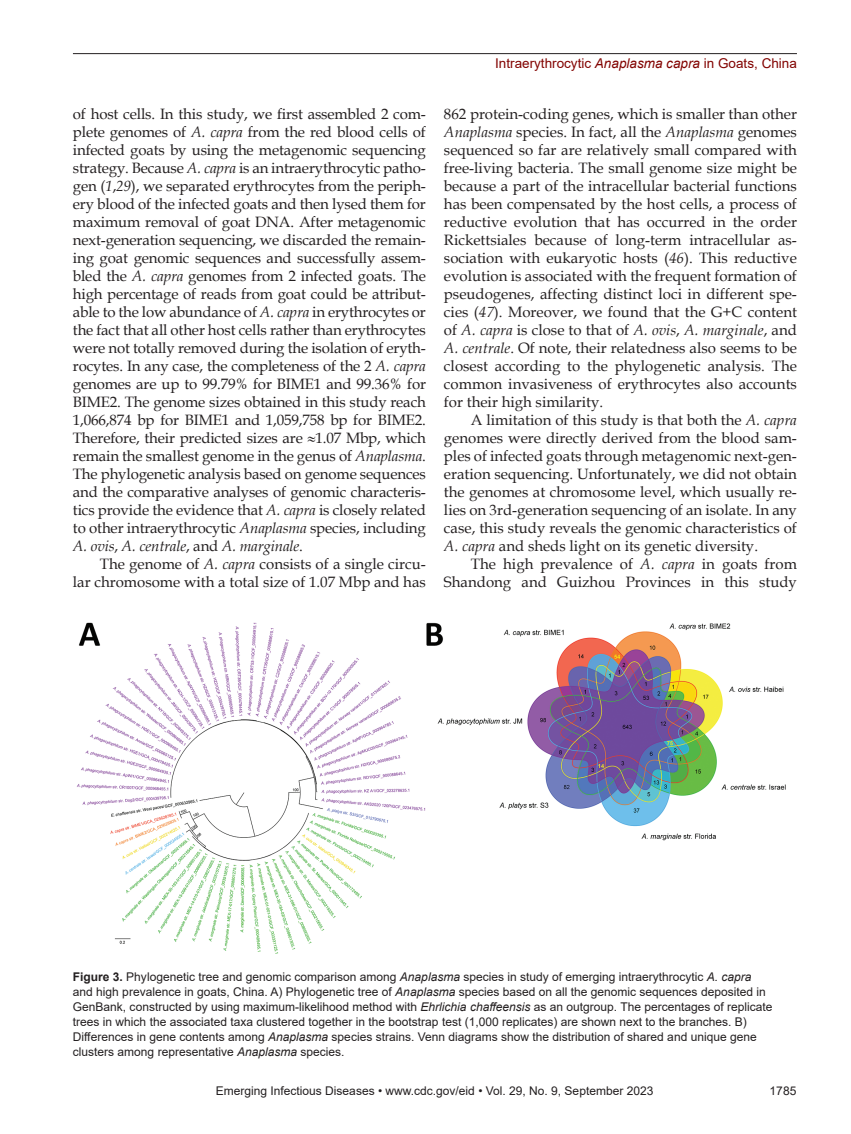
<style>
.page{position:relative;width:851px;height:1134px;background:#fff}
.page>*{position:absolute;margin:0;border:0;box-sizing:border-box;transform-origin:0 0}
.t1{font:15px/18px "Book Antiqua";color:#231f20;text-align:justify}
.t2{font:13.5px "Arial";color:#820301}
.t3{font:12px/15px "Arial";color:#231f20}
.s1{font-style:italic}
.s2{font-weight:700}
</style>
<div class="page">
<hr style="left:73px;top:53px;width:723px;height:1px;background:#231f20">
<img style="left:76px;top:622px;width:710px;height:332px">
<p class="t1" style="left:73px;top:104px;width:354px">of host cells. In this study, we first assembled 2 com&shy;plete genomes of <span class="s1">A. capra</span> from the red blood cells of infected goats by using the metagenomic sequencing strategy. Because <span class="s1">A. capra</span> is an intraerythrocytic patho&shy;gen (<span class="s1">1</span>,<span class="s1">29</span>), we separated erythrocytes from the periph&shy;ery blood of the infected goats and then lysed them for maximum removal of goat DNA. After metagenomic next-generation sequencing, we discarded the remain&shy;ing goat genomic sequences and successfully assem&shy;bled the <span class="s1">A. capra</span> genomes from 2 infected goats. The high percentage of reads from goat could be attribut&shy;able to the low abundance of <span class="s1">A. capra</span> in erythrocytes or the fact that all other host cells rather than erythrocytes were not totally removed during the isolation of eryth&shy;rocytes. In any case, the completeness of the 2 <span class="s1">A. capra </span>genomes are up to 99.79% for BIME1 and 99.36% for BIME2. The genome sizes obtained in this study reach 1,066,874 bp for BIME1 and 1,059,758 bp for BIME2.<br>Therefore, their predicted sizes are ≈1.07 Mbp, which remain the smallest genome in the genus of <span class="s1">Anaplasma</span>.<br>The phylogenetic analysis based on genome sequences and the comparative analyses of genomic characteris&shy;tics provide the evidence that <span class="s1">A. capra</span> is closely related to other intraerythrocytic <span class="s1">Anaplasma</span> species, including <span class="s1">A. ovis</span>, <span class="s1">A. centrale</span>, and <span class="s1">A. marginale</span>.</p>
<p class="t1" style="left:73px;top:554px;width:354px;text-align:right">The genome of <span class="s1">A. capra</span> consists of a single circu-<br>lar chromosome with a total size of 1.07 Mbp and has</p>
<p class="t2" style="left:495px;top:54px;width:303px">Intraerythrocytic <span class="s1">Anaplasma capra</span> in Goats, China</p>
<p class="t1" style="left:444px;top:104px;width:354px">862 protein-coding genes, which is smaller than other <span class="s1">Anaplasma</span> species. In fact, all the <span class="s1">Anaplasma</span> genomes sequenced so far are relatively small compared with free-living bacteria. The small genome size might be because a part of the intracellular bacterial functions has been compensated by the host cells, a process of reductive evolution that has occurred in the order Rickettsiales because of long-term intracellular as&shy;sociation with eukaryotic hosts (<span class="s1">46</span>). This reductive evolution is associated with the frequent formation of pseudogenes, affecting distinct loci in different spe&shy;cies (<span class="s1">47</span>). Moreover, we found that the G+C content of <span class="s1">A. capra</span> is close to that of <span class="s1">A. ovis</span>, <span class="s1">A. marginale</span>, and <span class="s1">A. centrale</span>. Of note, their relatedness also seems to be closest according to the phylogenetic analysis. The common invasiveness of erythrocytes also accounts for their high similarity.</p>
<p class="t1" style="left:444px;top:410px;width:354px;text-indent:27px">A limitation of this study is that both the <span class="s1">A. capra </span>genomes were directly derived from the blood sam&shy;ples of infected goats through metagenomic next-gen&shy;eration sequencing. Unfortunately, we did not obtain the genomes at chromosome level, which usually re&shy;lies on 3rd-generation sequencing of an isolate. In any case, this study reveals the genomic characteristics of <span class="s1">A. capra</span> and sheds light on its genetic diversity.</p>
<p class="t1" style="left:444px;top:554px;width:354px;text-align:right">The high prevalence of <span class="s1">A. capra</span> in goats from<br>Shandong and Guizhou Provinces in this study</p>
<p class="t3" style="left:73px;top:969px;width:701px"><span class="s2">Figure 3.</span> Phylogenetic tree and genomic comparison among <span class="s1">Anaplasma</span> species in study of emerging intraerythrocytic <span class="s1">A. capra </span>and high prevalence in goats, China. A) Phylogenetic tree of <span class="s1">Anaplasma</span> species based on all the genomic sequences deposited in GenBank, constructed by using maximum-likelihood method with <span class="s1">Ehrlichia chaffeensis</span> as an outgroup. The percentages of replicate trees in which the associated taxa clustered together in the bootstrap test (1,000 replicates) are shown next to the branches. B)<br>Differences in gene contents among <span class="s1">Anaplasma</span> species strains. Venn diagrams show the distribution of shared and unique gene clusters among representative <span class="s1">Anaplasma</span> species.</p>
<p class="t3" style="left:216px;top:1084px;width:439px">Emerging Infectious Diseases • www.cdc.gov/eid • Vol. 29, No. 9, September 2023</p>
<p class="t3" style="left:769px;top:1084px;width:28px">1785</p>
</div>
